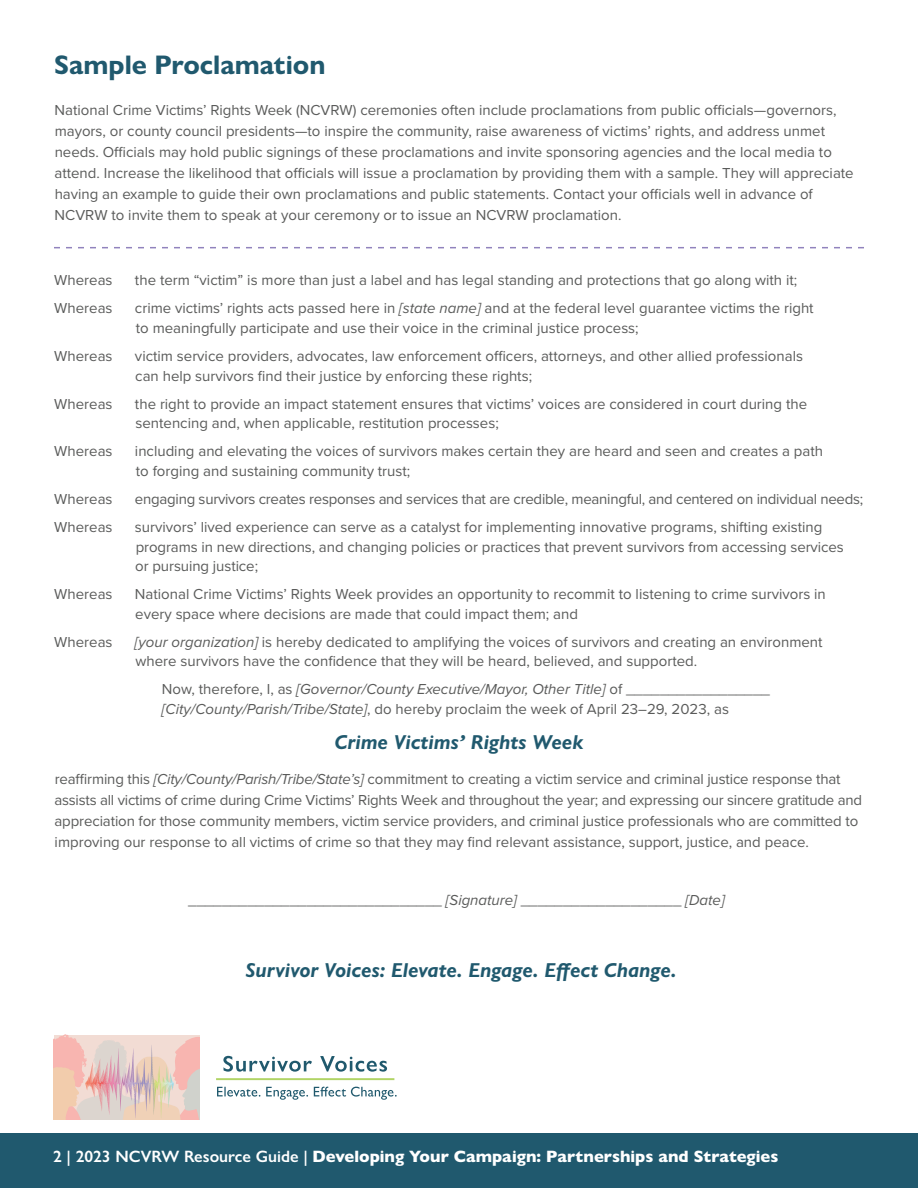
<style>
.page{position:relative;width:918px;height:1188px;background:#fff}
.page>*{position:absolute;margin:0;border:0;box-sizing:border-box;transform-origin:0 0}
.t1{font:700 27px "Gill Sans Nova";color:#20596e}
.t2{font:italic 700 20.25px "Gill Sans Nova";letter-spacing:.005em;color:#20596e}
.t3{font:800 16.5px "Gill Sans Nova";color:#fff}
.t4{font:15px/21px "Proxima Nova";color:#5a5b5a}
.t5{font:italic 15px "Proxima Nova";color:#5a5b5a}
.s1{font-style:italic}
.s2{font-style:normal}
.s3{font-weight:600}
</style>
<div class="page">
<hr style="left:216px;top:1078px;width:178px;height:2px;background:#b1d465">
<svg style="left:223px;top:1056px;width:164px;height:16px"></svg>
<svg style="left:217px;top:1087px;width:180px;height:13px"></svg>
<svg style="left:54px;top:1035px;width:145px;height:84px;background:#e9c9bf"></svg>
<div style="left:0;top:1133px;width:918px;height:55px;background:#20596e"></div>
<svg style="left:54px;top:247px;width:810px;height:1px"></svg>
<h1 class="t1" style="left:54px;top:48px;width:273px">Sample Proclamation</h1>
<p class="t4" style="left:54px;top:99px;width:801px">National Crime Victims’ Rights Week (NCVRW) ceremonies often include proclamations from public ofcials—governors, mayors, or county council presidents—to inspire the community, raise awareness of victims’ rights, and address unmet needs. Ofcials may hold public signings of these proclamations and invite sponsoring agencies and the local media to attend. Increase the likelihood that ofcials will issue a proclamation by providing them with a sample. They will appreciate having an example to guide their own proclamations and public statements. Contact your ofcials well in advance of NCVRW to invite them to speak at your ceremony or to issue an NCVRW proclamation.</p>
<p class="t4" style="left:54px;top:269px;width:60px">Whereas</p>
<p class="t4" style="left:135px;top:269px;width:664px">the term “victim” is more than just a label and has legal standing and protections that go along with it;</p>
<p class="t4" style="left:54px;top:297px;width:60px">Whereas</p>
<p class="t4" style="left:135px;top:298px;width:680px;line-height:19.5px">crime victims’ rights acts passed here in <span class="s1">[state name]</span> and at the federal level guarantee victims the right to meaningfully participate and use their voice in the criminal justice process;</p>
<p class="t4" style="left:54px;top:345px;width:60px">Whereas</p>
<p class="t4" style="left:135px;top:346px;width:670px;line-height:19.5px">victim service providers, advocates, law enforcement ofcers, attorneys, and other allied professionals can help survivors fnd their justice by enforcing these rights;</p>
<p class="t4" style="left:54px;top:392px;width:60px">Whereas</p>
<p class="t4" style="left:135px;top:393px;width:674px;line-height:19.5px">the right to provide an impact statement ensures that victims’ voices are considered in court during the sentencing and, when applicable, restitution processes;</p>
<p class="t4" style="left:54px;top:440px;width:60px">Whereas</p>
<p class="t4" style="left:135px;top:441px;width:690px;line-height:19.5px">including and elevating the voices of survivors makes certain they are heard and seen and creates a path to forging and sustaining community trust;</p>
<p class="t4" style="left:54px;top:488px;width:60px">Whereas</p>
<p class="t4" style="left:135px;top:488px;width:730px">engaging survivors creates responses and services that are credible, meaningful, and centered on individual needs;</p>
<p class="t4" style="left:54px;top:516px;width:60px">Whereas</p>
<p class="t4" style="left:135px;top:516px;width:689px">survivors’ lived experience can serve as a catalyst for implementing innovative programs, shifting existing</p>
<p class="t4" style="left:136px;top:535px;width:710px">programs in new directions, and changing policies or practices that prevent survivors from accessing services</p>
<p class="t4" style="left:135px;top:555px;width:124px">or pursuing justice;</p>
<p class="t4" style="left:54px;top:583px;width:60px">Whereas</p>
<p class="t4" style="left:135px;top:584px;width:692px;line-height:19.5px">National Crime Victims’ Rights Week provides an opportunity to recommit to listening to crime survivors in every space where decisions are made that could impact them; and</p>
<p class="t4" style="left:54px;top:631px;width:60px">Whereas</p>
<p class="t4" style="left:135px;top:631px;width:689px;line-height:19.5px"><span class="s1">[your organization]</span> is hereby dedicated to amplifying the voices of survivors and creating an environment where survivors have the confdence that they will be heard, believed, and supported.</p>
<p class="t5" style="left:162px;top:678px;width:610px"><span class="s2">Now, therefore, I, as</span> [Governor/County Executive/Mayor, Other Title] <span class="s2">of _________________</span></p>
<p class="t4" style="left:162px;top:698px;width:569px"><span class="s1">[City/County/Parish/Tribe/State]</span>, do hereby proclaim the week of April 23–29, 2023, as</p>
<h2 class="t2" style="left:335px;top:730px;width:250px">Crime Victims’ Rights Week</h2>
<p class="t4" style="left:54px;top:768px;width:809px">reafrming this <span class="s1">[City/County/Parish/Tribe/State’s]</span> commitment to creating a victim service and criminal justice response that assists all victims of crime during Crime Victims’ Rights Week and throughout the year; and expressing our sincere gratitude and appreciation for those community members, victim service providers, and criminal justice professionals who are committed to improving our response to all victims of crime so that they may fnd relevant assistance, support, justice, and peace.</p>
<p class="t4" style="left:188px;top:889px;width:538px">______________________________ <span class="s1">[Signature]</span> ___________________ <span class="s1">[Date]</span></p>
<p class="t2" style="left:246px;top:958px;width:432px">Survivor Voices: Elevate. Engage. Efect Change.</p>
<p class="t3" style="left:53px;top:1147px;width:727px"><span class="s3">2 | 2023 NCVRW Resource Guide |</span> Developing Your Campaign: Partnerships and Strategies</p>
</div>
